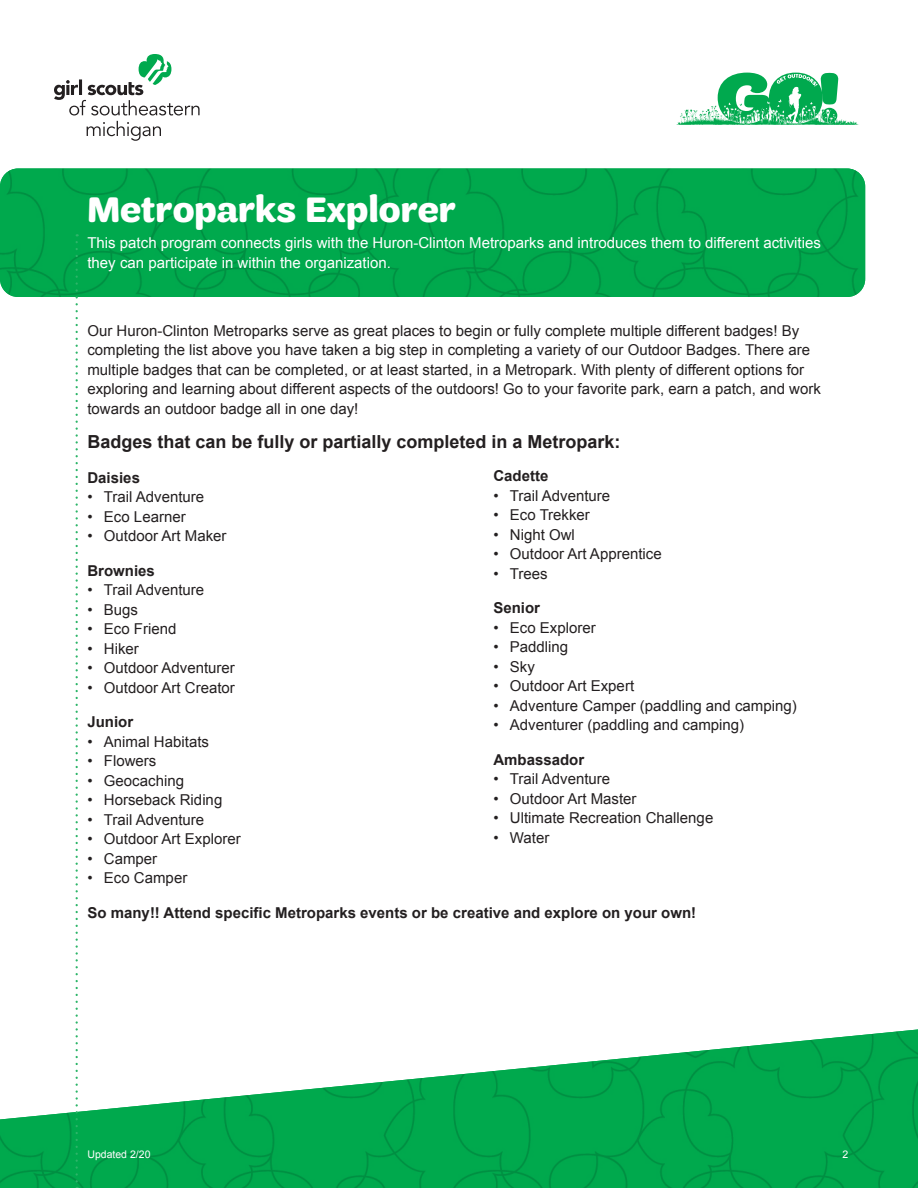
<style>
.page{position:relative;width:918px;height:1188px;background:#fff}
.page>*{position:absolute;margin:0;border:0;box-sizing:border-box;transform-origin:0 0}
.t1{font:700 37.5px "Trefoil Sans";color:#fff}
.t2{font:700 18px "Arial";color:#231f20}
.t3{font:15px/19.5px "Arial";color:#231f20}
.t4{font:15px/19.5px "Arial";color:#fff}
.t5{font:700 15px "Arial";color:#231f20}
.t6{font:10.5px "Arial";color:#fff}
</style>
<div class="page">
<img style="left:0;top:1029px;width:918px;height:159px">
<img style="left:0;top:168px;width:865px;height:129px">
<svg style="left:54px;top:54px;width:146px;height:87px"></svg>
<svg style="left:676px;top:73px;width:183px;height:52px"></svg>
<svg style="left:76px;top:242px;width:2px;height:946px"></svg>
<h1 class="t1" style="left:87px;top:188px;width:370px">Metroparks Explorer</h1>
<p class="t4" style="left:87px;top:233px;width:735px">This patch program connects girls with the Huron-Clinton Metroparks and introduces them to different activities they can participate in within the organization.</p>
<p class="t3" style="left:87px;top:321px;width:735px">Our Huron-Clinton Metroparks serve as great places to begin or fully complete multiple different badges! By completing the list above you have taken a big step in completing a variety of our Outdoor Badges. There are multiple badges that can be completed, or at least started, in a Metropark. With plenty of different options for exploring and learning about different aspects of the outdoors! Go to your favorite park, earn a patch, and work towards an outdoor badge all in one day!</p>
<p class="t2" style="left:87px;top:430px;width:535px">Badges that can be fully or partially completed in a Metropark:</p>
<p class="t5" style="left:87px;top:467px;width:54px">Daisies</p>
<p class="t3" style="left:87px;top:487px;width:118px">• Trail Adventure</p>
<p class="t3" style="left:87px;top:507px;width:100px">• Eco Learner</p>
<p class="t3" style="left:87px;top:526px;width:141px">• Outdoor Art Maker</p>
<p class="t5" style="left:87px;top:560px;width:69px">Brownies</p>
<p class="t3" style="left:87px;top:580px;width:118px">• Trail Adventure</p>
<p class="t3" style="left:87px;top:600px;width:52px">• Bugs</p>
<p class="t3" style="left:87px;top:619px;width:91px">• Eco Friend</p>
<p class="t3" style="left:87px;top:639px;width:53px">• Hiker</p>
<p class="t3" style="left:87px;top:658px;width:149px">• Outdoor Adventurer</p>
<p class="t3" style="left:87px;top:678px;width:149px">• Outdoor Art Creator</p>
<p class="t5" style="left:87px;top:712px;width:47px">Junior</p>
<p class="t3" style="left:87px;top:732px;width:123px">• Animal Habitats</p>
<p class="t3" style="left:87px;top:751px;width:70px">• Flowers</p>
<p class="t3" style="left:87px;top:771px;width:98px">• Geocaching</p>
<p class="t3" style="left:87px;top:790px;width:136px">• Horseback Riding</p>
<p class="t3" style="left:87px;top:810px;width:118px">• Trail Adventure</p>
<p class="t3" style="left:87px;top:829px;width:155px">• Outdoor Art Explorer</p>
<p class="t3" style="left:87px;top:849px;width:71px">• Camper</p>
<p class="t3" style="left:87px;top:868px;width:101px">• Eco Camper</p>
<p class="t5" style="left:87px;top:902px;width:610px">So many!! Attend specific Metroparks events or be creative and explore on your own!</p>
<p class="t5" style="left:493px;top:466px;width:57px">Cadette</p>
<p class="t3" style="left:493px;top:486px;width:118px">• Trail Adventure</p>
<p class="t3" style="left:493px;top:505px;width:98px">• Eco Trekker</p>
<p class="t3" style="left:493px;top:525px;width:83px">• Night Owl</p>
<p class="t3" style="left:493px;top:544px;width:170px">• Outdoor Art Apprentice</p>
<p class="t3" style="left:493px;top:564px;width:56px">• Trees</p>
<p class="t5" style="left:493px;top:598px;width:48px">Senior</p>
<p class="t3" style="left:493px;top:618px;width:104px">• Eco Explorer</p>
<p class="t3" style="left:493px;top:637px;width:76px">• Paddling</p>
<p class="t3" style="left:493px;top:657px;width:43px">• Sky</p>
<p class="t3" style="left:493px;top:676px;width:142px">• Outdoor Art Expert</p>
<p class="t3" style="left:493px;top:696px;width:305px">• Adventure Camper (paddling and camping)</p>
<p class="t3" style="left:493px;top:715px;width:252px">• Adventurer (paddling and camping)</p>
<p class="t5" style="left:493px;top:749px;width:92px">Ambassador</p>
<p class="t3" style="left:493px;top:769px;width:118px">• Trail Adventure</p>
<p class="t3" style="left:493px;top:789px;width:145px">• Outdoor Art Master</p>
<p class="t3" style="left:493px;top:808px;width:221px">• Ultimate Recreation Challenge</p>
<p class="t3" style="left:493px;top:828px;width:57px">• Water</p>
<p class="t6" style="left:87px;top:1147px;width:65px">Updated 2/20</p>
<p class="t6" style="left:843px;top:1147px;width:7px">2</p>
</div>
